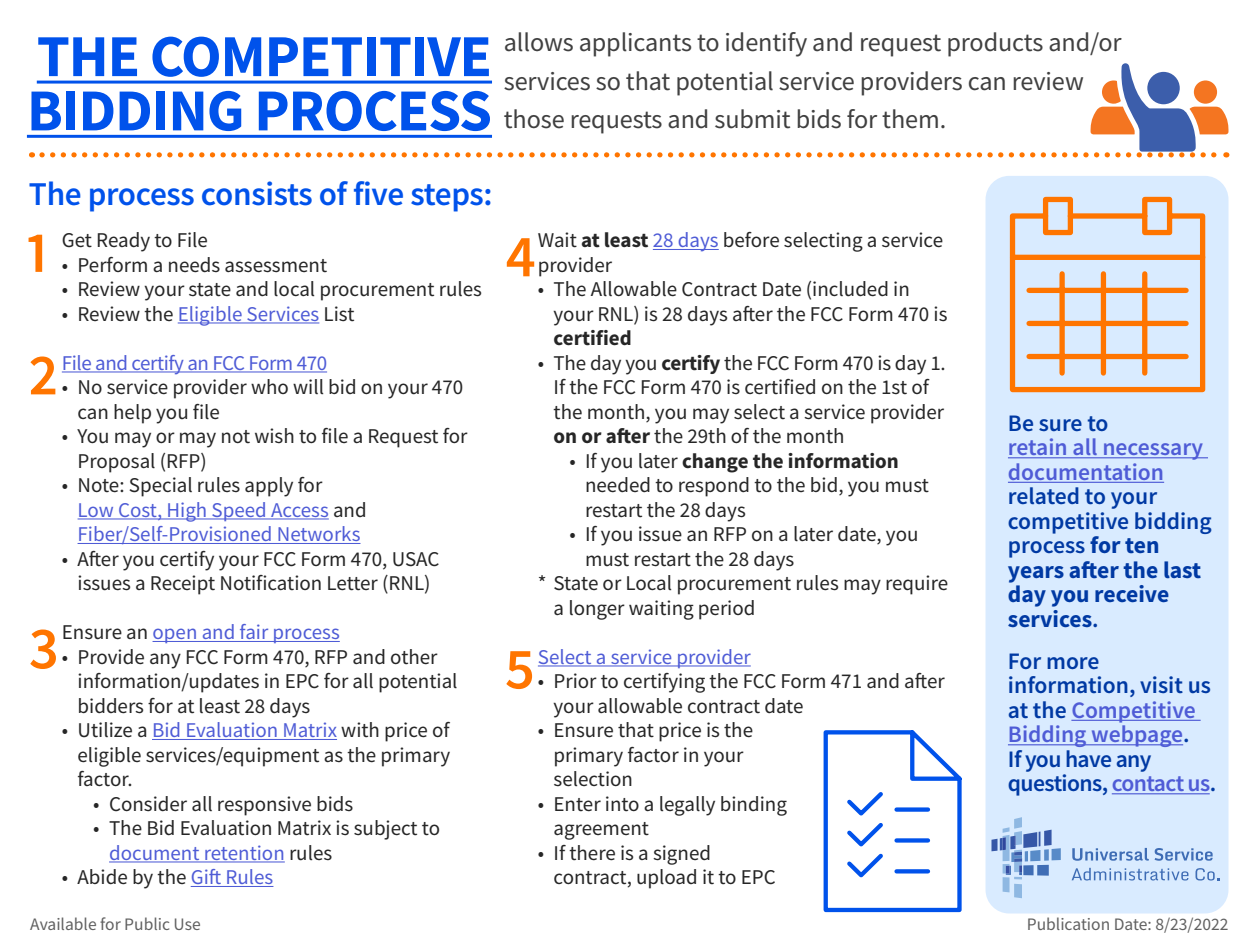
<style>
.page{position:relative;width:1260px;height:945px;background:#fff}
.page>*{position:absolute;margin:0;border:0;box-sizing:border-box;transform-origin:0 0}
.t1{font:700 59.5px/54.2px "Source Sans Pro";letter-spacing:-.02em;color:#0052eb}
.t2{font:600 58.45px "Source Sans Pro";color:#ff7500}
.t3{font:600 33.25px "Source Sans Pro";letter-spacing:-.01em;color:#0052eb}
.t4{font:26.25px/38.5px "Source Sans Pro";letter-spacing:-.005em;color:#404040}
.t5{font:600 23.62px/24.5px "Source Sans Pro";color:#0039a3}
.t6{font:700 23.62px/24.5px "Source Sans Pro";color:#0039a3}
.t7{font:600 23.62px/24.5px "Source Sans Pro";color:#4f5cd6}
.t8{font:21px/24.5px "Source Sans Pro";color:#262626}
.t9{font:21px/24.5px "Source Sans Pro";color:#4f5cd6}
.t10{font:21px "Source Sans Pro";letter-spacing:-.02em;color:#4f5cd6}
.t11{font:700 21px "Source Sans Pro";color:#262626}
.t12{font:17.5px "Source Sans Pro";color:#616161}
.s1{color:#262626}
.s2{color:#4f5cd6}
.s3{font-weight:700}
.s4{font-weight:600}
</style>
<div class="page">
<hr style="left:37px;top:81px;width:455px;height:3px;background:#0052eb">
<hr style="left:27px;top:135px;width:465px;height:3px;background:#0052eb">
<div style="left:986px;top:176px;width:242px;height:738px;background:#d9ebff;border-radius:24px"></div>
<hr style="left:178px;top:322px;width:141px;height:2px;background:#4f5cd6">
<hr style="left:62px;top:371px;width:265px;height:2px;background:#4f5cd6">
<hr style="left:78px;top:518px;width:251px;height:2px;background:#4f5cd6">
<hr style="left:78px;top:543px;width:282px;height:1px;background:#4f5cd6">
<hr style="left:153px;top:641px;width:187px;height:1px;background:#4f5cd6">
<hr style="left:152px;top:739px;width:185px;height:1px;background:#4f5cd6">
<hr style="left:109px;top:861px;width:176px;height:2px;background:#4f5cd6">
<hr style="left:191px;top:886px;width:82px;height:1px;background:#4f5cd6">
<hr style="left:653px;top:249px;width:66px;height:1px;background:#4f5cd6">
<hr style="left:538px;top:665px;width:213px;height:2px;background:#4f5cd6">
<hr style="left:1008px;top:457px;width:200px;height:1px;background:#4f5cd6">
<hr style="left:1008px;top:482px;width:156px;height:1px;background:#4f5cd6">
<hr style="left:1071px;top:720px;width:130px;height:1px;background:#4f5cd6">
<hr style="left:1008px;top:744px;width:175px;height:1px;background:#4f5cd6">
<hr style="left:1112px;top:793px;width:98px;height:1px;background:#4f5cd6">
<svg style="left:42px;top:63px;width:1186px;height:95px"></svg>
<svg style="left:823px;top:730px;width:139px;height:183px"></svg>
<svg style="left:1009px;top:196px;width:197px;height:197px"></svg>
<svg style="left:1072px;top:848px;width:77px;height:13px"></svg>
<svg style="left:1155px;top:848px;width:58px;height:13px"></svg>
<svg style="left:1072px;top:868px;width:116px;height:13px"></svg>
<svg style="left:1196px;top:868px;width:24px;height:13px"></svg>
<svg style="left:992px;top:817px;width:69px;height:81px"></svg>
<h1 class="t1" style="left:27px;top:28px;width:467px">THE COMPETITIVE<br>BIDDING PROCESS</h1>
<p class="t4" style="left:504px;top:23px;width:619px">allows applicants to identify and request products and/or services so that potential service providers can review those requests and submit bids for them.</p>
<h3 class="t3" style="left:29px;top:172px;width:465px">The process consists of five steps:</h3>
<h2 class="t2" style="left:26px;top:214px;width:24px">1</h2>
<p class="t8" style="left:62px;top:228px;width:148px">Get Ready to File</p>
<p class="t8" style="left:62px;top:253px;width:267px">• Perform a needs assessment</p>
<p class="t8" style="left:62px;top:277px;width:422px">• Review your state and local procurement rules</p>
<p class="t9" style="left:62px;top:302px;width:294px"><span class="s1">• Review the</span> Eligible Services <span class="s1">List</span></p>
<h2 class="t2" style="left:28px;top:337px;width:32px">2</h2>
<p class="t10" style="left:62px;top:350px;width:267px">File and certify an FCC Form 470</p>
<p class="t8" style="left:78px;top:375px;width:387px;text-indent:-16px">• No service provider who will bid on your 470 can help you file</p>
<p class="t8" style="left:78px;top:424px;width:391px;text-indent:-16px">• You may or may not wish to file a Request for<br>Proposal (RFP)</p>
<p class="t9" style="left:78px;top:473px;width:291px;text-indent:-16px"><span class="s1">• Note: Special rules apply for<br></span>Low Cost, High Speed Access <span class="s1">and<br></span>Fiber/Self-Provisioned Networks</p>
<p class="t8" style="left:62px;top:547px;width:379px;text-align:center">• After you certify your FCC Form 470, USAC issues a Receipt Notification Letter (RNL)</p>
<h2 class="t2" style="left:29px;top:606px;width:31px">3</h2>
<p class="t9" style="left:62px;top:620px;width:280px"><span class="s1">Ensure an</span> open and fair process</p>
<p class="t8" style="left:78px;top:645px;width:382px;text-indent:-16px">• Provide any FCC Form 470, RFP and other information/updates in EPC for all potential bidders for at least 28 days</p>
<p class="t8" style="left:78px;top:718px;width:374px;text-align:justify;text-indent:-16px">• Utilize a <span class="s2">Bid Evaluation Matrix</span> with price of eligible services/equipment as the primary factor.</p>
<p class="t8" style="left:93px;top:792px;width:261px">• Consider all responsive bids</p>
<p class="t8" style="left:109px;top:816px;width:333px;text-indent:-16px">• The Bid Evaluation Matrix is subject to <span class="s2">document retention</span> rules</p>
<p class="t8" style="left:62px;top:865px;width:213px">• Abide by the <span class="s2">Gift Rules</span></p>
<h2 class="t2" style="left:505px;top:214px;width:33px">4</h2>
<p class="t8" style="left:538px;top:228px;width:407px">Wait <span class="s3">at least</span> <span class="s2">28 days</span> before selecting a service provider</p>
<p class="t8" style="left:554px;top:277px;width:395px;text-indent:-16px">• The Allowable Contract Date (included in your RNL) is 28 days after the FCC Form 470 is</p>
<p class="t11" style="left:554px;top:324px;width:80px">certified</p>
<p class="t8" style="left:554px;top:351px;width:394px;text-indent:-16px">• The day you <span class="s3">certify</span> the FCC Form 470 is day 1.<br>If the FCC Form 470 is certified on the 1st of the month, you may select a service provider <span class="s3">on or after</span> the 29th of the month</p>
<p class="t8" style="left:585px;top:449px;width:345px;text-indent:-16px">• If you later <span class="s3">change the information </span>needed to respond to the bid, you must restart the 28 days</p>
<p class="t8" style="left:569px;top:522px;width:351px">• If you issue an RFP on a later date, you</p>
<p class="t8" style="left:585px;top:547px;width:211px">must restart the 28 days</p>
<p class="t8" style="left:538px;top:571px;width:412px">* State or Local procurement rules may require</p>
<p class="t8" style="left:554px;top:596px;width:203px">a longer waiting period</p>
<h2 class="t2" style="left:505px;top:631px;width:31px">5</h2>
<p class="t9" style="left:538px;top:645px;width:214px">Select a service provider</p>
<p class="t8" style="left:554px;top:669px;width:393px;text-indent:-16px">• Prior to certifying the FCC Form 471 and after your allowable contract date</p>
<p class="t8" style="left:554px;top:718px;width:201px;text-indent:-16px">• Ensure that price is the primary factor in your selection</p>
<p class="t8" style="left:554px;top:792px;width:235px;text-indent:-16px">• Enter into a legally binding agreement</p>
<p class="t8" style="left:554px;top:841px;width:224px;text-indent:-16px">• If there is a signed contract, upload it to EPC</p>
<p class="t5" style="left:1008px;top:411px;width:102px">Be sure to</p>
<p class="t7" style="left:1008px;top:435px;width:197px">retain all necessary documentation</p>
<p class="t6" style="left:1008px;top:484px;width:205px"><span class="s4">related to your competitive bidding process</span> for ten years after the last day you receive services<span class="s4">.</span></p>
<p class="t5" style="left:1008px;top:649px;width:210px">For more information, visit us at the <span class="s2">Competitive<br>Bidding webpage</span>.<br>If you have any questions, <span class="s2">contact us</span>.</p>
<p class="t12" style="left:30px;top:913px;width:172px">Available for Public Use</p>
<p class="t12" style="left:1027px;top:913px;width:203px">Publication Date: 8/23/2022</p>
</div>
